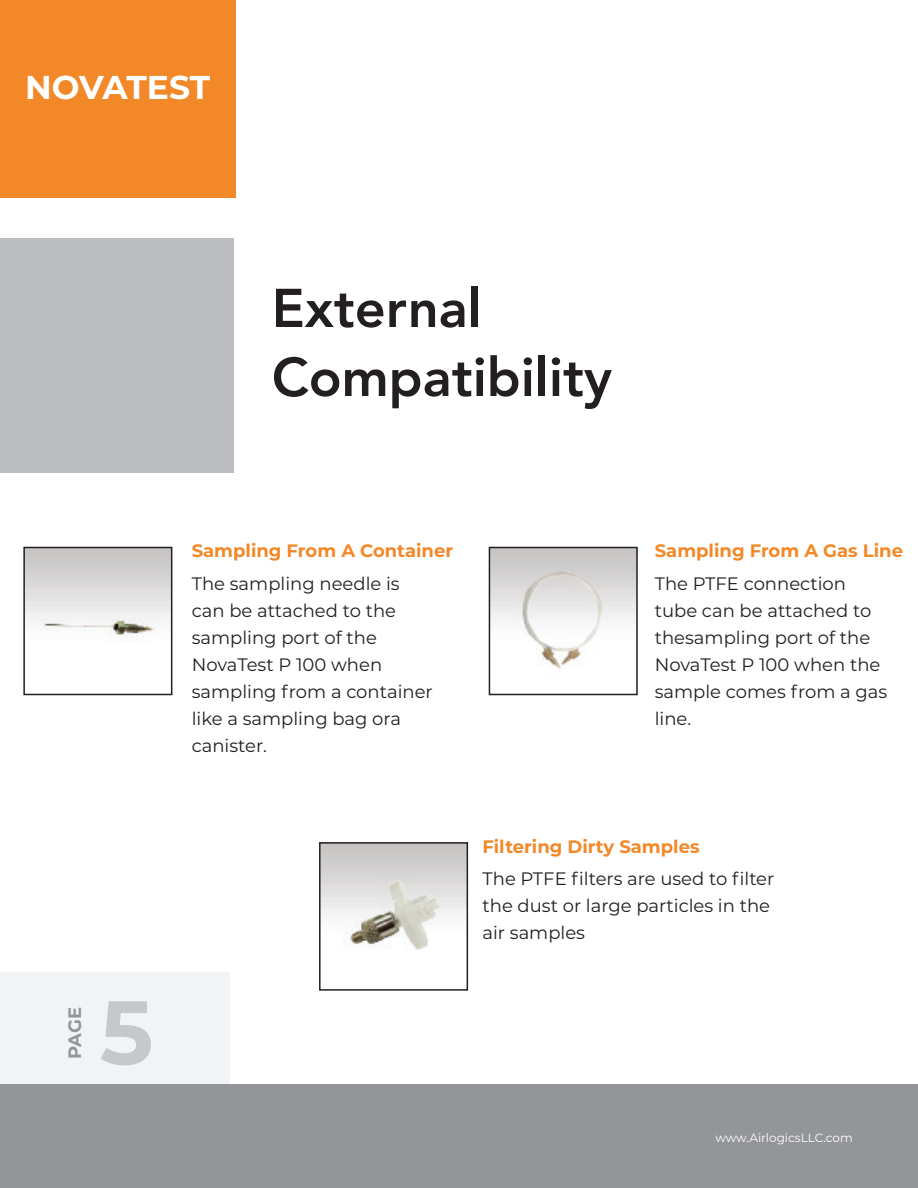
<style>
.page{position:relative;width:918px;height:1188px;background:#fff}
.page>*{position:absolute;margin:0;border:0;box-sizing:border-box;transform-origin:0 0}
.t1{font:700 90px "Montserrat";color:#c7c8ca}
.t2{font:800 54px/69px "Avenir";color:#231f20}
.t3{font:700 33px "Montserrat";letter-spacing:-.01em;color:#fff}
.t4{font:18px/27px "Montserrat";color:#231f20}
.t5{font:700 18px "Montserrat";color:#f28828}
.t6{font:700 18px "Montserrat";color:#939598}
.t7{font:12px "Montserrat";color:#fff}
</style>
<div class="page">
<div style="left:0;top:972px;width:230px;height:216px;background:#f2f3f4"></div>
<div style="left:0;top:1084px;width:918px;height:104px;background:#939598"></div>
<div style="left:0;top:0;width:235px;height:198px;background:#f28828"></div>
<div style="left:0;top:238px;width:234px;height:234px;background:#bcbdc0"></div>
<img style="left:26px;top:550px;width:143px;height:87px">
<div style="left:23px;top:547px;width:149px;height:148px;border:2px solid #231f20"></div>
<img style="left:322px;top:845px;width:143px;height:105px">
<div style="left:319px;top:842px;width:149px;height:149px;border:2px solid #231f20"></div>
<img style="left:492px;top:550px;width:143px;height:120px">
<div style="left:489px;top:547px;width:149px;height:148px;border:2px solid #231f20"></div>
<h3 class="t3" style="left:25px;top:64px;width:186px">NOVATEST</h3>
<h2 class="t2" style="left:272px;top:274px;width:342px">External<br>Compatibility</h2>
<p class="t5" style="left:192px;top:538px;width:263px">Sampling From A Container</p>
<p class="t4" style="left:192px;top:569px;width:243px">The sampling needle is can be attached to the sampling port of the<br>NovaTest P 100 when sampling from a container like a sampling bag ora canister.</p>
<p class="t5" style="left:655px;top:538px;width:250px">Sampling From A Gas Line</p>
<p class="t4" style="left:655px;top:569px;width:234px">The PTFE connection tube can be attached to thesampling port of the<br>NovaTest P 100 when the sample comes from a gas line.</p>
<p class="t5" style="left:482px;top:833px;width:219px">Filtering Dirty Samples</p>
<p class="t6" style="left:62px;top:1059px;width:53px;rotate:-90deg">PAGE</p>
<h1 class="t1" style="left:100px;top:968px;width:55px">5</h1>
<p class="t4" style="left:482px;top:865px;width:293px">The PTFE filters are used to filter the dust or large particles in the air samples</p>
<p class="t7" style="left:715px;top:1130px;width:139px">www.AirlogicsLLC.com</p>
</div>
